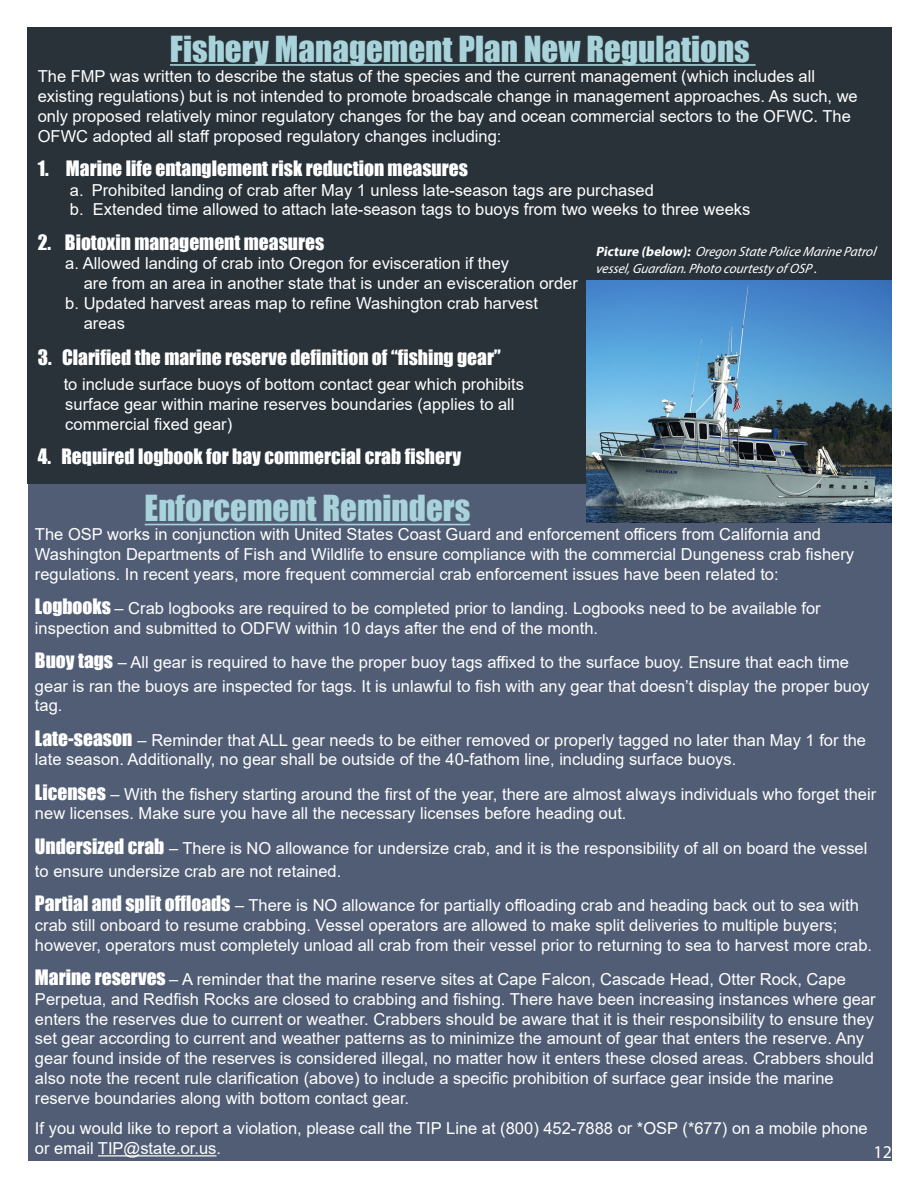
<style>
.page{position:relative;width:918px;height:1188px;background:#fff}
.page>*{position:absolute;margin:0;border:0;box-sizing:border-box;transform-origin:0 0}
.t1{font:33px "Impact";color:#a8d3da}
.t2{font:19.5px "Impact";color:#fff}
.t3{font:18px "Myriad Pro";color:#fff}
.t4{font:16.5px/19.8px "Arial";color:#fff}
.t5{font:italic 13.5px/16.2px "Myriad Pro";color:#fff}
.s1{font-family:"Impact";font-size:19.5px}
.s2{font-weight:700}
</style>
<div class="page">
<div style="left:28px;top:483px;width:864px;height:678px;background:#515d74"></div>
<div style="left:27px;top:27px;width:865px;height:456px;background:#293239"></div>
<hr style="left:145px;top:524px;width:325px;height:1px;background:#a8d3da">
<hr style="left:98px;top:1155px;width:119px;height:1px;background:#fff">
<img style="left:587px;top:281px;width:304px;height:242px">
<hr style="left:170px;top:64px;width:586px;height:2px;background:#a8d3da">
<p class="t1" style="left:170px;top:23px;width:581px">Fishery Management Plan New Regulations</p>
<p class="t4" style="left:38px;top:66px;width:822px">The FMP was written to describe the status of the species and the current management (which includes all existing regulations) but is not intended to promote broadscale change in management approaches. As such, we only proposed relatively minor regulatory changes for the bay and ocean commercial sectors to the OFWC. The OFWC adopted all staff proposed regulatory changes including:</p>
<p class="t2" style="left:38px;top:153px;width:432px">1. Marine life entanglement risk reduction measures</p>
<p class="t4" style="left:70px;top:180px;width:586px">a. Prohibited landing of crab after May 1 unless late-season tags are purchased</p>
<p class="t4" style="left:70px;top:200px;width:682px">b. Extended time allowed to attach late-season tags to buoys from two weeks to three weeks</p>
<p class="t2" style="left:38px;top:227px;width:288px">2. Biotoxin management measures</p>
<p class="t4" style="left:65px;top:254px;width:445px">a. Allowed landing of crab into Oregon for evisceration if they</p>
<p class="t4" style="left:84px;top:273px;width:496px">are from an area in another state that is under an evisceration order</p>
<p class="t4" style="left:65px;top:293px;width:474px">b. Updated harvest areas map to refine Washington crab harvest</p>
<p class="t4" style="left:84px;top:313px;width:43px">areas</p>
<p class="t2" style="left:38px;top:342px;width:464px">3. Clarified the marine reserve definition of “fishing gear”</p>
<p class="t4" style="left:64px;top:374px;width:462px">to include surface buoys of bottom contact gear which prohibits</p>
<p class="t4" style="left:65px;top:394px;width:451px">surface gear within marine reserves boundaries (applies to all</p>
<p class="t4" style="left:65px;top:414px;width:168px">commercial fixed gear)</p>
<p class="t2" style="left:38px;top:441px;width:425px">4. Required logbook for bay commercial crab fishery</p>
<p class="t1" style="left:145px;top:483px;width:327px">Enforcement Reminders</p>
<p class="t4" style="left:35px;top:525px;width:821px">The OSP works in conjunction with United States Coast Guard and enforcement officers from California and<br>Washington Departments of Fish and Wildlife to ensure compliance with the commercial Dungeness crab fishery regulations. In recent years, more frequent commercial crab enforcement issues have been related to:</p>
<p class="t4" style="left:35px;top:598px;width:787px"><span class="s1">Logbooks</span> – Crab logbooks are required to be completed prior to landing. Logbooks need to be available for inspection and submitted to ODFW within 10 days after the end of the month.</p>
<p class="t4" style="left:35px;top:651px;width:836px;line-height:23.4px"><span class="s1">Buoy tags</span> – All gear is required to have the proper buoy tags affixed to the surface buoy. Ensure that each time gear is ran the buoys are inspected for tags. It is unlawful to fish with any gear that doesn’t display the proper buoy</p>
<p class="t4" style="left:35px;top:696px;width:29px">tag.</p>
<p class="t4" style="left:35px;top:730px;width:833px"><span class="s1">Late-season</span> – Reminder that ALL gear needs to be either removed or properly tagged no later than May 1 for the late season. Additionally, no gear shall be outside of the 40-fathom line, including surface buoys.</p>
<p class="t4" style="left:35px;top:784px;width:843px"><span class="s1">Licenses</span> – With the fishery starting around the first of the year, there are almost always individuals who forget their new licenses. Make sure you have all the necessary licenses before heading out.</p>
<p class="t4" style="left:35px;top:836px;width:834px;line-height:23.4px"><span class="s1">Undersized crab</span> – There is NO allowance for undersize crab, and it is the responsibility of all on board the vessel to ensure undersize crab are not retained.</p>
<p class="t4" style="left:35px;top:895px;width:839px"><span class="s1">Partial and split offloads</span> – There is NO allowance for partially offloading crab and heading back out to sea with crab still onboard to resume crabbing. Vessel operators are allowed to make split deliveries to multiple buyers; however, operators must completely unload all crab from their vessel prior to returning to sea to harvest more crab.</p>
<p class="t4" style="left:35px;top:969px;width:842px"><span class="s1">Marine reserves</span> – A reminder that the marine reserve sites at Cape Falcon, Cascade Head, Otter Rock, Cape Perpetua, and Redfish Rocks are closed to crabbing and fishing. There have been increasing instances where gear enters the reserves due to current or weather. Crabbers should be aware that it is their responsibility to ensure they set gear according to current and weather patterns as to minimize the amount of gear that enters the reserve. Any gear found inside of the reserves is considered illegal, no matter how it enters these closed areas. Crabbers should also note the recent rule clarification (above) to include a specific prohibition of surface gear inside the marine reserve boundaries along with bottom contact gear.</p>
<p class="t4" style="left:35px;top:1119px;width:834px">If you would like to report a violation, please call the TIP Line at (800) 452-7888 or *OSP (*677) on a mobile phone or email TIP@state.or.us.</p>
<p class="t5" style="left:596px;top:244px;width:284px"><span class="s2">Picture (below):</span> Oregon State Police Marine Patrol vessel, Guardian.Photo courtesty of OSP .</p>
<p class="t3" style="left:874px;top:1141px;width:20px">12</p>
</div>
